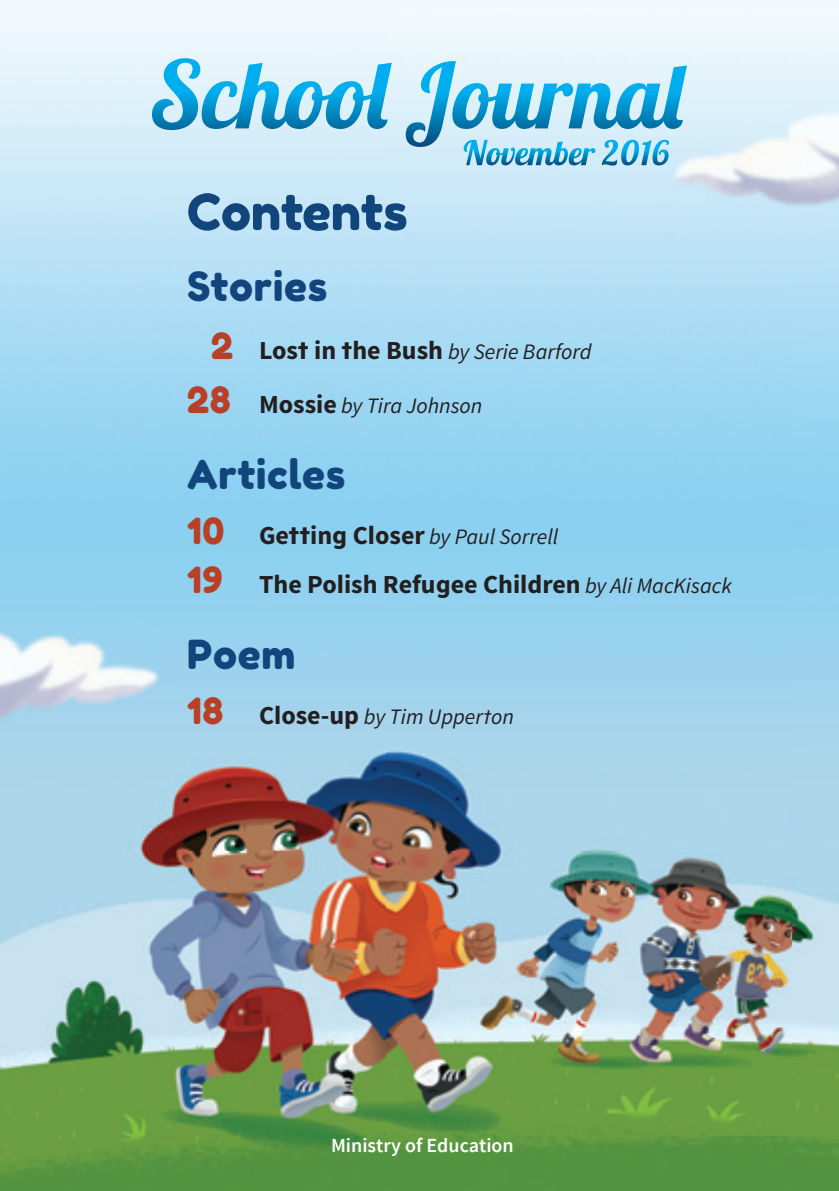
<style>
.page{position:relative;width:839px;height:1191px;background:#fff}
.page>*{position:absolute;margin:0;border:0;box-sizing:border-box;transform-origin:0 0}
.t1{font:50px "Fredoka One";color:#13457d}
.t2{font:40px "Fredoka One";letter-spacing:.02em;color:#13457d}
.t3{font:36px "Fredoka One";color:#b94026}
.t4{font:700 26px "Tipu";color:#231f20}
.t5{font:italic 22px "Tipu";color:#231f20}
.t6{font:600 20px "Source Sans Pro";color:#fff}
.s1{font-family:"Fredoka One";font-style:normal;font-size:36px;color:#b94026}
.s2{font-weight:700;font-style:normal;font-size:26px}
.s3{font-weight:400;font-style:italic;font-size:22px}
</style>
<div class="page">
<img style="left:0;top:0;width:839px;height:1190px">
<svg style="left:152px;top:58px;width:469px;height:89px;background:#96d2ec"></svg>
<svg style="left:464px;top:140px;width:205px;height:26px;background:#7fc5e3"></svg>
<h1 class="t1" style="left:187px;top:181px;width:222px">Contents</h1>
<h2 class="t2" style="left:187px;top:262px;width:142px">Stories</h2>
<p class="t5" style="left:211px;top:343px;width:382px"><span class="s1">2</span> <span class="s2">Lost in the Bush</span> by Serie Barford</p>
<p class="t5" style="left:187px;top:397px;width:297px"><span class="s1">28</span> <span class="s2">Mossie</span> by Tira Johnson</p>
<h2 class="t2" style="left:187px;top:450px;width:160px">Articles</h2>
<h3 class="t3" style="left:187px;top:509px;width:39px">10</h3>
<p class="t4" style="left:259px;top:526px;width:301px">Getting Closer <span class="s3">by Paul Sorrell</span></p>
<h3 class="t3" style="left:187px;top:558px;width:37px">19</h3>
<p class="t4" style="left:259px;top:574px;width:474px">The Polish Refugee Children <span class="s3">by Ali MacKisack</span></p>
<h2 class="t2" style="left:187px;top:630px;width:110px">Poem</h2>
<h3 class="t3" style="left:187px;top:688px;width:38px">18</h3>
<p class="t5" style="left:259px;top:708px;width:256px"><span class="s2">Close-up</span> by Tim Upperton</p>
<p class="t6" style="left:331px;top:1132px;width:184px">Ministry of Education</p>
</div>
